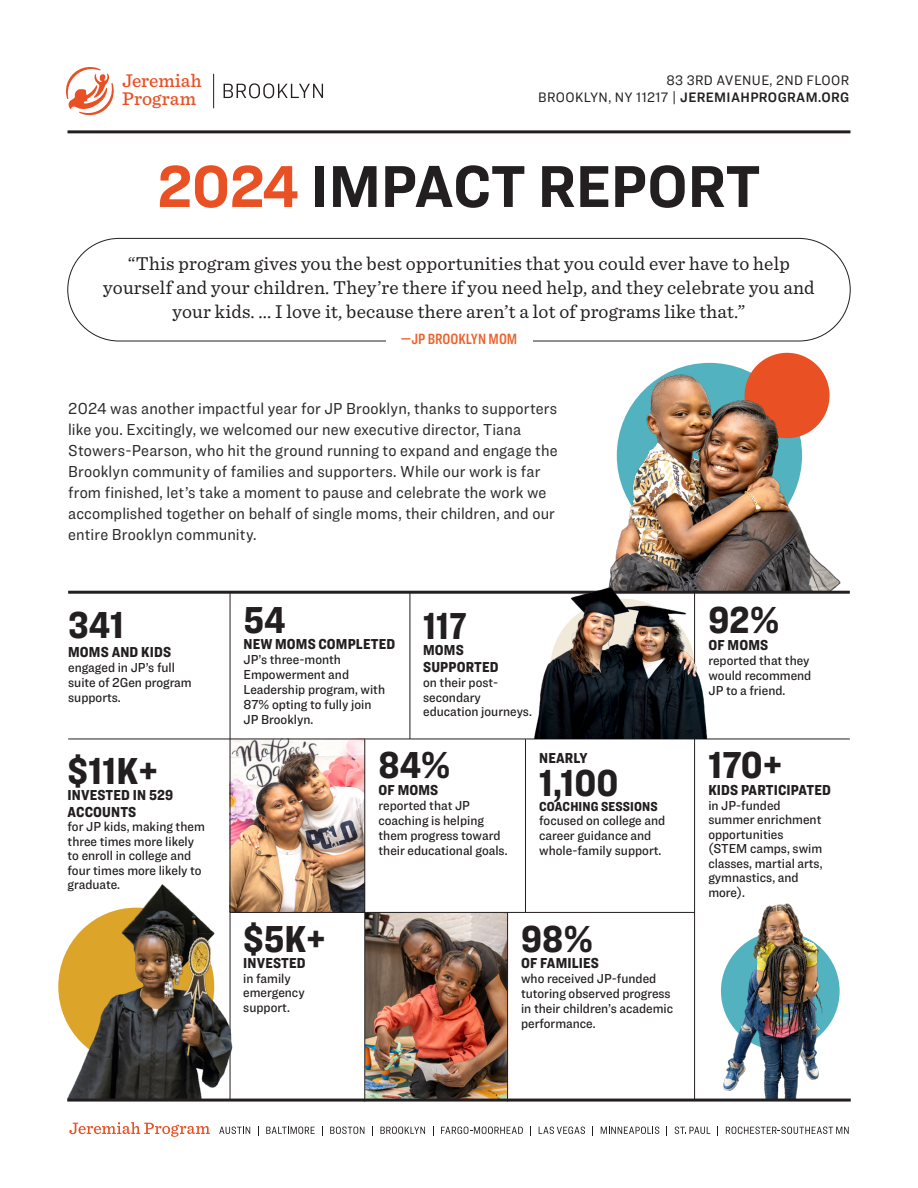
<style>
.page{position:relative;width:918px;height:1188px;background:#fff}
.page>*{position:absolute;margin:0;border:0;box-sizing:border-box;transform-origin:0 0}
.JP_head_02_big_fact{font:700 61.35px "Ringside Narrow";color:#231f20}
.t1{font:900 39px "Ringside Condensed";color:#231f20}
.t2{font:900 39px "Ringside Compressed";color:#231f20}
.t3{font:19.5px/24px "Sentinel";letter-spacing:.01em;color:#231f20;text-align:center}
.t4{font:500 19.2px/18.6px "Sentinel";color:#e95024}
.Stat_Body{font:16.5px/21px "Ringside Narrow";letter-spacing:.01em;color:#2b292a}
.t5{font:15.45px "Ringside Compressed Semi";color:#eb6231}
.Subhead{font:900 15px/16.5px "Ringside Condensed";letter-spacing:.01em;color:#231f20}
.t6{font:14.25px/17.1px "Ringside Narrow";letter-spacing:.025em;color:#231f20;text-align:right}
.Stat_Body-2{font:500 13.5px/14.5px "Ringside Narrow";color:#231f20}
.Subhead-2{font:500 13.5px/15px "Ringside Narrow";color:#231f20}
.t7{font:900 13.5px "Ringside Condensed";letter-spacing:.01em;color:#231f20}
.s1{font-family:"Ringside Narrow Semi"}
.s2{color:#e95024}
</style>
<div class="page">
<svg style="left:69px;top:1122px;width:141px;height:15px"></svg>
<svg style="left:219px;top:1127px;width:31px;height:7px"></svg>
<svg style="left:266px;top:1127px;width:49px;height:7px"></svg>
<svg style="left:330px;top:1127px;width:34px;height:7px"></svg>
<svg style="left:380px;top:1127px;width:45px;height:7px"></svg>
<svg style="left:441px;top:1127px;width:82px;height:7px"></svg>
<svg style="left:539px;top:1127px;width:46px;height:7px"></svg>
<svg style="left:601px;top:1127px;width:58px;height:7px"></svg>
<svg style="left:675px;top:1127px;width:35px;height:7px"></svg>
<svg style="left:726px;top:1127px;width:123px;height:7px"></svg>
<img style="left:605px;top:317px;width:242px;height:274px">
<img style="left:231px;top:740px;width:134px;height:172px">
<img style="left:366px;top:913px;width:141px;height:186px">
<svg style="left:224px;top:83px;width:99px;height:15px"></svg>
<svg style="left:66px;top:67px;width:48px;height:48px"></svg>
<hr style="left:213px;top:74px;width:1px;height:34px;background:#231f20">
<div style="left:67px;top:238px;width:784px;height:103px;border:1px solid #231f20;border-radius:51px"></div>
<div style="left:386px;top:330px;width:146px;height:25px;background:#fff"></div>
<hr style="left:68px;top:591px;width:782px;height:3px;background:#231f20">
<hr style="left:68px;top:739px;width:782px;height:1px;background:#231f20">
<hr style="left:230px;top:912px;width:465px;height:1px;background:#231f20">
<hr style="left:68px;top:130px;width:782px;height:3px;background:#231f20">
<hr style="left:230px;top:592px;width:1px;height:509px;background:#231f20">
<hr style="left:410px;top:592px;width:1px;height:147px;background:#231f20">
<hr style="left:525px;top:739px;width:1px;height:173px;background:#231f20">
<hr style="left:694px;top:592px;width:1px;height:508px;background:#231f20">
<img style="left:530px;top:577px;width:187px;height:162px">
<img style="left:58px;top:878px;width:197px;height:221px">
<img style="left:695px;top:878px;width:143px;height:221px">
<hr style="left:507px;top:913px;width:1px;height:189px;background:#231f20">
<hr style="left:365px;top:739px;width:1px;height:363px;background:#231f20">
<hr style="left:67px;top:1099px;width:784px;height:3px;background:#231f20">
<p class="t4" style="left:122px;top:70px;width:81px">Jeremiah<br>Program</p>
<p class="t6" style="left:538px;top:71px;width:313px">83 3RD AVENUE, 2ND FLOOR<br>BROOKLYN, NY 11217 | <span class="s1">JEREMIAHPROGRAM.ORG</span></p>
<p class="JP_head_02_big_fact" style="left:157px;top:142px;width:605px"><span class="s2">2024</span> IMPACT REPORT</p>
<p class="t3" style="left:103px;top:250px;width:713px">“This program gives you the best opportunities that you could ever have to help yourself and your children. They’re there if you need help, and they celebrate you and your kids. ... I love it, because there aren’t a lot of programs like that.”</p>
<p class="t5" style="left:401px;top:328px;width:118px">—JP BROOKLYN MOM</p>
<p class="Stat_Body" style="left:68px;top:397px;width:491px">2024 was another impactful year for JP Brooklyn, thanks to supporters like you. Excitingly, we welcomed our new executive director, Tiana Stowers-Pearson, who hit the ground running to expand and engage the Brooklyn community of families and supporters. While our work is far from finished, let’s take a moment to pause and celebrate the work we accomplished together on behalf of single moms, their children, and our entire Brooklyn community.</p>
<p class="t1" style="left:68px;top:597px;width:57px">341</p>
<p class="Subhead" style="left:68px;top:644px;width:104px">MOMS AND KIDS</p>
<p class="Stat_Body-2" style="left:68px;top:660px;width:125px;line-height:15px">engaged in JP’s full suite of 2Gen program supports.</p>
<p class="t1" style="left:68px;top:742px;width:92px">$11K+</p>
<p class="Subhead" style="left:68px;top:786px;width:107px">INVESTED IN 529<br>ACCOUNTS</p>
<p class="Stat_Body-2" style="left:68px;top:819px;width:139px">for JP kids, making them three times more likely to enroll in college and four times more likely to graduate.</p>
<p class="t1" style="left:244px;top:591px;width:44px">54</p>
<p class="Subhead" style="left:244px;top:635px;width:153px">NEW MOMS COMPLETED</p>
<p class="Subhead-2" style="left:244px;top:652px;width:143px">JP’s three-month<br>Empowerment and<br>Leadership program, with<br>87% opting to fully join<br>JP Brooklyn.</p>
<p class="t2" style="left:423px;top:598px;width:45px">117</p>
<p class="Subhead" style="left:423px;top:641px;width:77px">MOMS<br>SUPPORTED</p>
<p class="Stat_Body-2" style="left:423px;top:674px;width:110px">on their post&shy;secondary education journeys.</p>
<p class="t1" style="left:379px;top:737px;width:74px">84%</p>
<p class="Subhead" style="left:379px;top:781px;width:61px">OF MOMS</p>
<p class="Stat_Body-2" style="left:379px;top:797px;width:131px;line-height:15px">reported that JP coaching is helping them progress toward their educational goals.</p>
<p class="Subhead" style="left:539px;top:750px;width:50px">NEARLY</p>
<p class="t1" style="left:539px;top:755px;width:81px">1,100</p>
<p class="t7" style="left:539px;top:797px;width:120px">COACHING SESSIONS</p>
<p class="Subhead-2" style="left:539px;top:813px;width:128px;line-height:14.5px">focused on college and career guidance and whole-family support.</p>
<p class="t1" style="left:243px;top:910px;width:84px">$5K+</p>
<p class="Subhead" style="left:243px;top:954px;width:64px">INVESTED</p>
<p class="Stat_Body-2" style="left:243px;top:971px;width:63px">in family emergency support.</p>
<p class="t1" style="left:521px;top:910px;width:74px">98%</p>
<p class="Subhead" style="left:521px;top:954px;width:79px">OF FAMILIES</p>
<p class="Stat_Body-2" style="left:521px;top:971px;width:154px;line-height:15px">who received JP-funded tutoring observed progress in their children’s academic performance.</p>
<p class="t1" style="left:708px;top:592px;width:73px">92%</p>
<p class="Subhead" style="left:708px;top:636px;width:61px">OF MOMS</p>
<p class="Stat_Body-2" style="left:708px;top:653px;width:104px;line-height:15px">reported that they would recommend<br>JP to a friend.</p>
<p class="t1" style="left:708px;top:737px;width:76px">170+</p>
<p class="Subhead" style="left:708px;top:781px;width:124px">KIDS PARTICIPATED</p>
<p class="Stat_Body-2" style="left:708px;top:797px;width:116px">in JP-funded summer enrichment opportunities (STEM camps, swim classes, martial arts, gymnastics, and more).</p>
</div>
